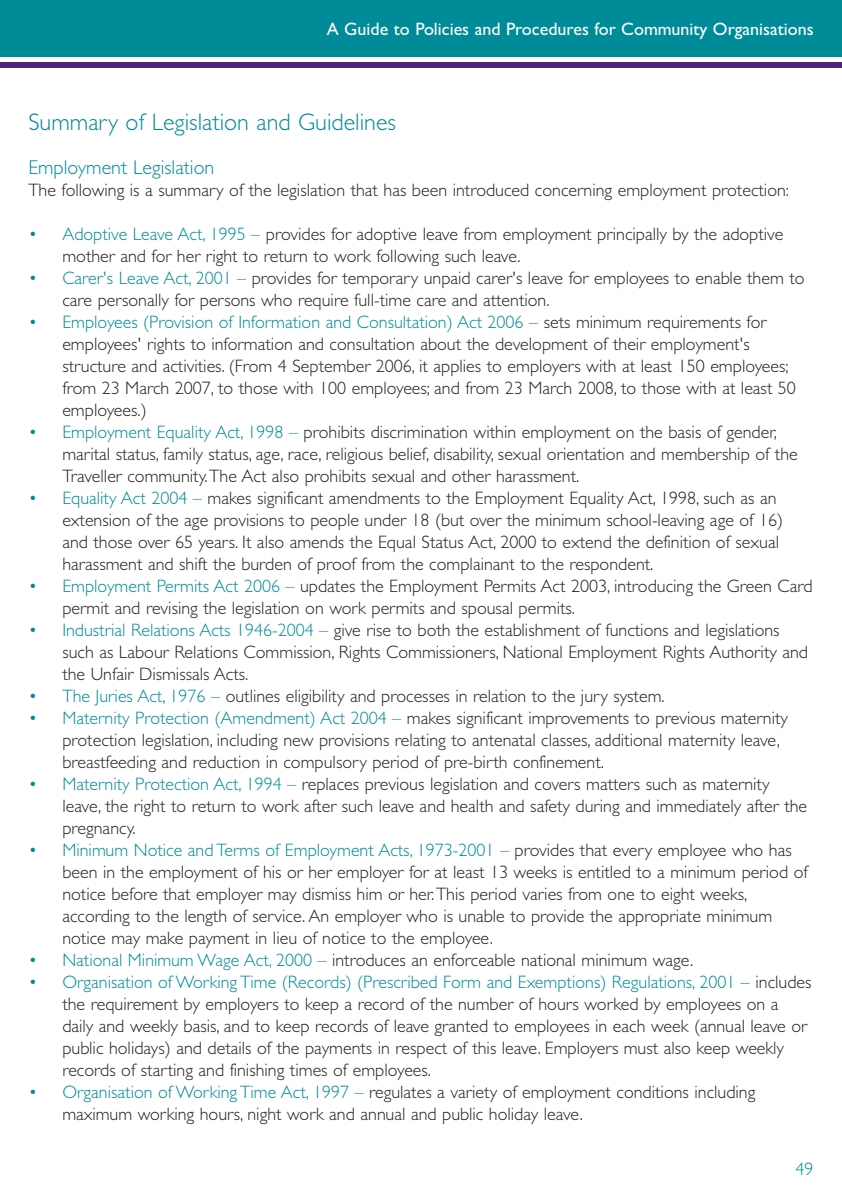
<style>
.page{position:relative;width:842px;height:1191px;background:#fff}
.page>*{position:absolute;margin:0;border:0;box-sizing:border-box;transform-origin:0 0}
.t1{font:300 24px "Gill Sans";color:#008b98}
.t2{font:300 20px "Gill Sans";color:#008b98}
.t3{font:300 18px/22px "Gill Sans";color:#231f20}
.t4{font:18px "Gill Sans";color:#fff}
.t5{font:300 18px "Gill Sans";color:#008b98}
.s1{color:#008b98}
</style>
<div class="page">
<div style="left:0;top:0;width:842px;height:57px;background:#008b98"></div>
<div style="left:0;top:62px;width:842px;height:6px;background:#52227f"></div>
<p class="t4" style="left:327px;top:19px;width:488px">A Guide to Policies and Procedures for Community Organisations</p>
<h1 class="t1" style="left:28px;top:108px;width:369px">Summary of Legislation and Guidelines</h1>
<p class="t2" style="left:28px;top:155px;width:188px">Employment Legislation</p>
<p class="t3" style="left:28px;top:179px;width:762px">The following is a summary of the legislation that has been introduced concerning employment protection:</p>
<p class="t3" style="left:62px;top:223px;width:722px;text-indent:-34px"><span class="s1">• Adoptive Leave Act, 1995 –</span> provides for adoptive leave from employment principally by the adoptive mother and for her right to return to work following such leave.</p>
<p class="t3" style="left:62px;top:267px;width:744px;text-indent:-34px"><span class="s1">• Carer's Leave Act, 2001 –</span> provides for temporary unpaid carer's leave for employees to enable them to care personally for persons who require full-time care and attention.</p>
<p class="t3" style="left:62px;top:311px;width:735px;text-indent:-34px"><span class="s1">• Employees (Provision of Information and Consultation) Act 2006 –</span> sets minimum requirements for employees' rights to information and consultation about the development of their employment's structure and activities. (From 4 September 2006, it applies to employers with at least 150 employees; from 23 March 2007, to those with 100 employees; and from 23 March 2008, to those with at least 50 employees.)</p>
<p class="t3" style="left:62px;top:421px;width:737px;text-indent:-34px"><span class="s1">• Employment Equality Act, 1998 –</span> prohibits discrimination within employment on the basis of gender, marital status, family status, age, race, religious belief, disability, sexual orientation and membership of the<br>Traveller community.The Act also prohibits sexual and other harassment.</p>
<p class="t3" style="left:62px;top:487px;width:722px;text-indent:-34px"><span class="s1">• Equality Act 2004 –</span> makes significant amendments to the Employment Equality Act, 1998, such as an extension of the age provisions to people under 18 (but over the minimum school-leaving age of 16) and those over 65 years. It also amends the Equal Status Act, 2000 to extend the definition of sexual harassment and shift the burden of proof from the complainant to the respondent.</p>
<p class="t3" style="left:62px;top:575px;width:752px;text-indent:-34px"><span class="s1">• Employment Permits Act 2006 –</span> updates the Employment Permits Act 2003, introducing the Green Card permit and revising the legislation on work permits and spousal permits.</p>
<p class="t3" style="left:62px;top:619px;width:747px;text-indent:-34px"><span class="s1">• Industrial Relations Acts 1946-2004 –</span> give rise to both the establishment of functions and legislations such as Labour Relations Commission, Rights Commissioners, National Employment Rights Authority and the Unfair Dismissals Acts.</p>
<p class="t3" style="left:28px;top:685px;width:638px"><span class="s1">• The Juries Act, 1976 –</span> outlines eligibility and processes in relation to the jury system.</p>
<p class="t3" style="left:62px;top:707px;width:727px;text-indent:-34px"><span class="s1">• Maternity Protection (Amendment) Act 2004 –</span> makes significant improvements to previous maternity protection legislation, including new provisions relating to antenatal classes, additional maternity leave, breastfeeding and reduction in compulsory period of pre-birth confinement.</p>
<p class="t3" style="left:62px;top:773px;width:746px;text-indent:-34px"><span class="s1">• Maternity Protection Act, 1994 –</span> replaces previous legislation and covers matters such as maternity leave, the right to return to work after such leave and health and safety during and immediately after the pregnancy.</p>
<p class="t3" style="left:62px;top:839px;width:747px;text-indent:-34px"><span class="s1">• Minimum Notice and Terms of Employment Acts, 1973-2001 –</span> provides that every employee who has been in the employment of his or her employer for at least 13 weeks is entitled to a minimum period of notice before that employer may dismiss him or her.This period varies from one to eight weeks, according to the length of service. An employer who is unable to provide the appropriate minimum notice may make payment in lieu of notice to the employee.</p>
<p class="t3" style="left:28px;top:949px;width:666px"><span class="s1">• National Minimum Wage Act, 2000 –</span> introduces an enforceable national minimum wage.</p>
<p class="t3" style="left:62px;top:971px;width:751px;text-indent:-34px"><span class="s1">• Organisation of Working Time (Records) (Prescribed Form and Exemptions) Regulations, 2001 –</span> includes the requirement by employers to keep a record of the number of hours worked by employees on a daily and weekly basis, and to keep records of leave granted to employees in each week (annual leave or public holidays) and details of the payments in respect of this leave. Employers must also keep weekly records of starting and finishing times of employees.</p>
<p class="t3" style="left:62px;top:1081px;width:695px;text-indent:-34px"><span class="s1">• Organisation of Working Time Act, 1997 –</span> regulates a variety of employment conditions including maximum working hours, night work and annual and public holiday leave.</p>
<p class="t5" style="left:796px;top:1158px;width:19px">49</p>
</div>
